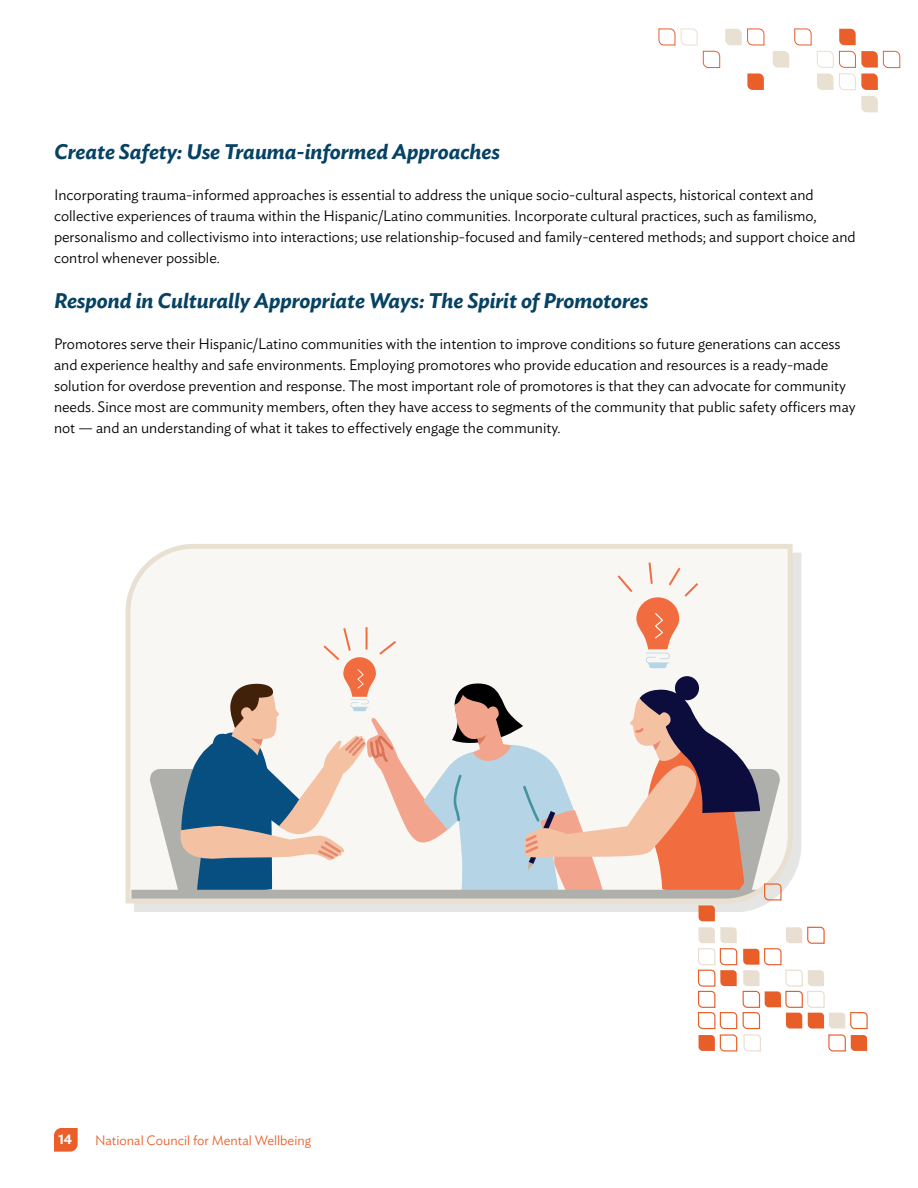
<style>
.page{position:relative;width:918px;height:1188px;background:#fff}
.page>*{position:absolute;margin:0;border:0;box-sizing:border-box;transform-origin:0 0}
.t1{font:italic 600 21px "Ideal Sans";color:#064263}
.t2{font:300 15px/21px "Ideal Sans";color:#000}
.t3{font:300 13.5px "Ideal Sans";color:#ea5e29}
.t4{font:600 13.5px "Ideal Sans";color:#fff}
</style>
<div class="page">
<svg style="left:125px;top:544px;width:670px;height:362px"></svg>
<svg style="left:150px;top:560px;width:718px;height:492px"></svg>
<svg style="left:839px;top:29px;width:17px;height:16px"></svg>
<svg style="left:773px;top:51px;width:16px;height:17px"></svg>
<svg style="left:817px;top:51px;width:83px;height:39px"></svg>
<svg style="left:861px;top:96px;width:17px;height:16px"></svg>
<svg style="left:725px;top:29px;width:86px;height:16px"></svg>
<svg style="left:681px;top:29px;width:17px;height:16px"></svg>
<svg style="left:659px;top:29px;width:16px;height:16px"></svg>
<svg style="left:703px;top:51px;width:17px;height:17px"></svg>
<svg style="left:747px;top:73px;width:17px;height:17px"></svg>
<svg style="left:54px;top:1128px;width:24px;height:24px"></svg>
<h1 class="t1" style="left:54px;top:135px;width:448px">Create Safety: Use Trauma-informed Approaches</h1>
<p class="t2" style="left:54px;top:183px;width:803px">Incorporating trauma-informed approaches is essential to address the unique socio-cultural aspects, historical context and collective experiences of trauma within the Hispanic/Latino communities. Incorporate cultural practices, such as familismo, personalismo and collectivismo into interactions; use relationship-focused and family-centered methods; and support choice and control whenever possible.</p>
<h1 class="t1" style="left:54px;top:284px;width:596px">Respond in Culturally Appropriate Ways: The Spirit of Promotores</h1>
<p class="t2" style="left:54px;top:332px;width:803px">Promotores serve their Hispanic/Latino communities with the intention to improve conditions so future generations can access and experience healthy and safe environments. Employing promotores who provide education and resources is a ready-made solution for overdose prevention and response. The most important role of promotores is that they can advocate for community needs. Since most are community members, often they have access to segments of the community that public safety officers may not — and an understanding of what it takes to effectively engage the community.</p>
<p class="t4" style="left:58px;top:1128px;width:15px">14</p>
<p class="t3" style="left:95px;top:1130px;width:218px">National Council for Mental Wellbeing</p>
</div>
